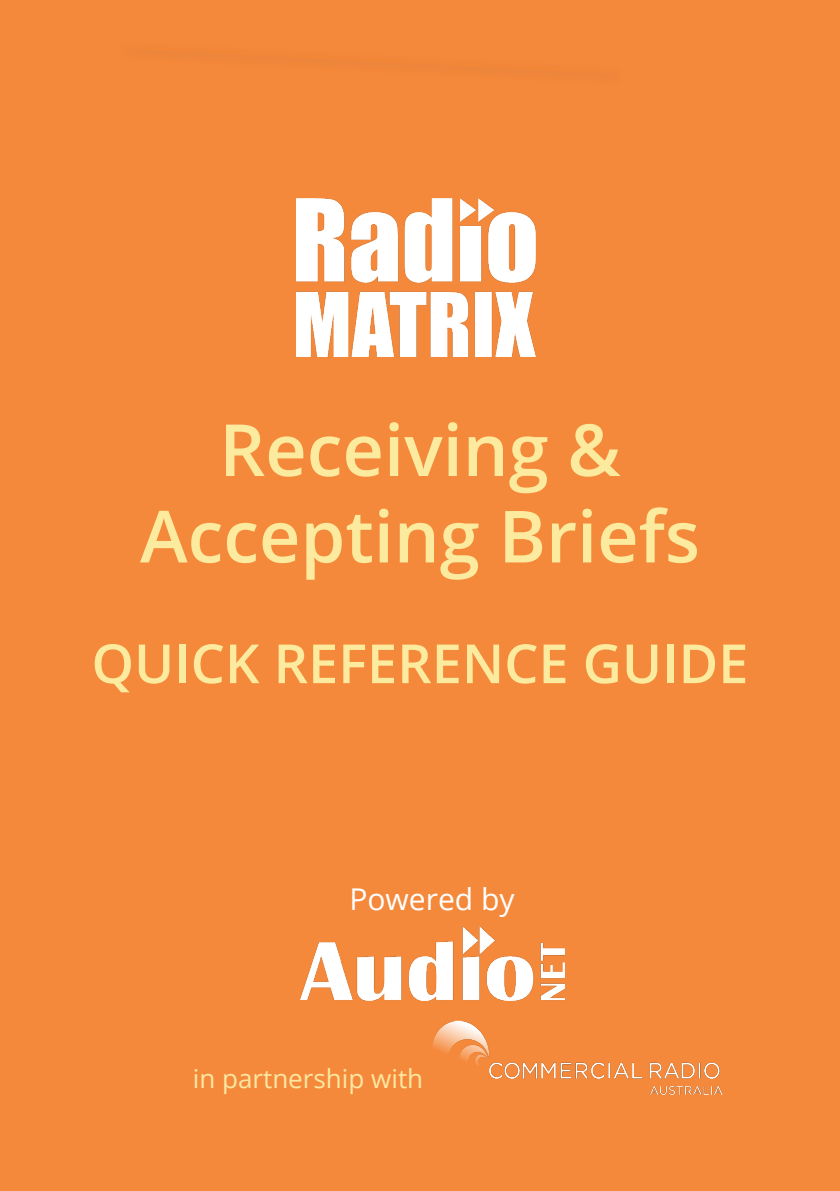
<style>
.page{position:relative;width:840px;height:1191px;background:#fff}
.page>*{position:absolute;margin:0;border:0;box-sizing:border-box;transform-origin:0 0}
.Paragraph_Style_1{font:600 72px/86.4px "Open Sans";color:#fcea9e;text-align:center}
.Impact{font:600 54px "Open Sans";color:#fcea9e}
.t1{font:30px "Open Sans";color:#fff}
.t2{font:26px "Open Sans";color:#fce8a2}
</style>
<div class="page">
<div style="left:0;top:0;width:839px;height:1191px;background:#f5893b"></div>
<img style="left:300px;top:926px;width:263px;height:74px">
<img style="left:433px;top:1020px;width:290px;height:75px">
<img style="left:296px;top:199px;width:239px;height:158px">
<p class="Paragraph_Style_1" style="left:140px;top:405px;width:561px">Receiving &amp;<br>Accepting Briefs</p>
<p class="Impact" style="left:91px;top:626px;width:658px">QUICK REFERENCE GUIDE</p>
<p class="t1" style="left:349px;top:878px;width:167px">Powered by</p>
<p class="t2" style="left:193px;top:1061px;width:232px">in partnership with</p>
</div>
